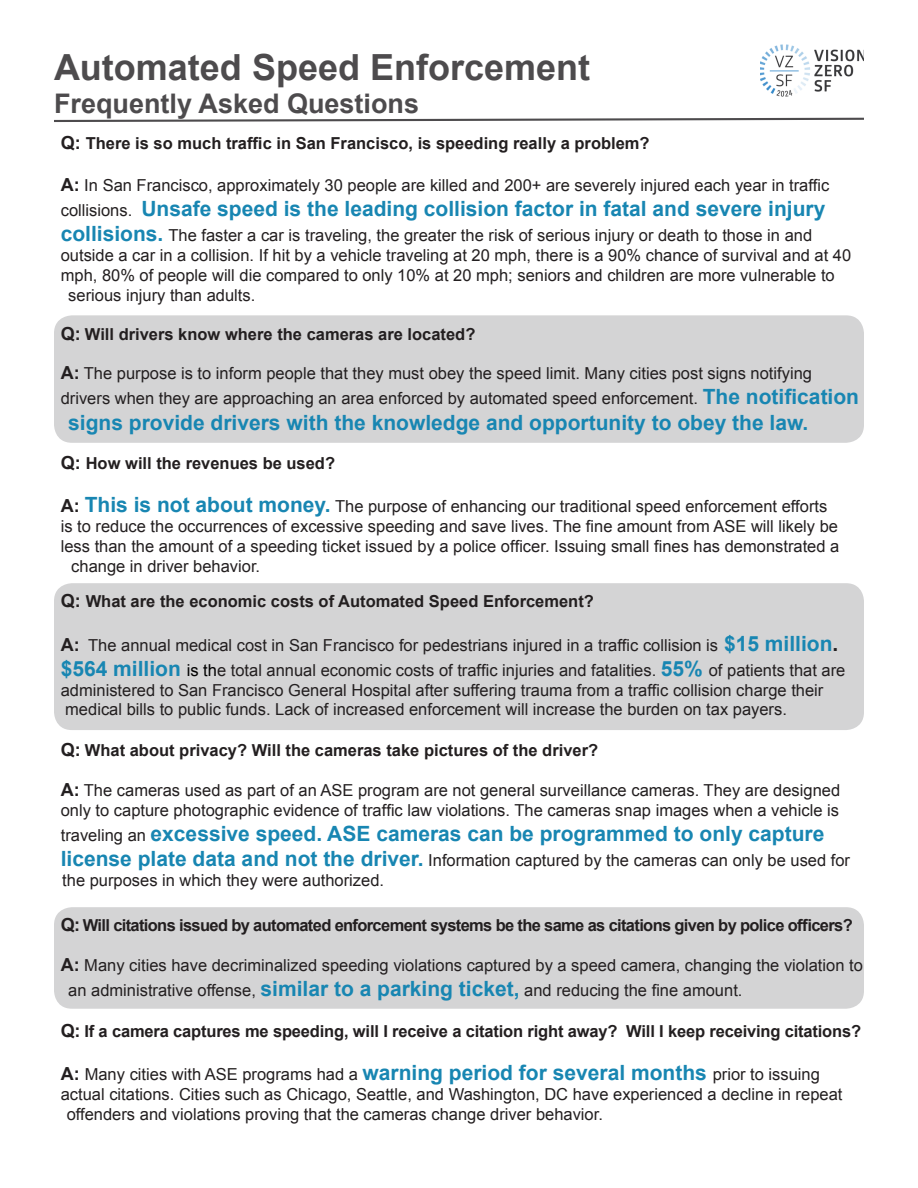
<style>
.page{position:relative;width:918px;height:1188px;background:#fff}
.page>*{position:absolute;margin:0;border:0;box-sizing:border-box;transform-origin:0 0}
.t1{font:700 36px "Arial";color:#4d4b4d}
.t2{font:700 27px "Arial";color:#4d4b4d}
.t3{font:700 21px "Arial";color:#1886b2}
.t4{font:16.5px/19.8px "Arial";color:#231f20}
.t5{font:700 16.5px "Arial";color:#231f20}
.t6{font:700 16.5px "Arial";letter-spacing:-.04em;color:#231f20}
.s1{font-size:18px}
.s2{font-weight:700;font-size:18px}
.s3{font-weight:400;font-size:16.5px;color:#231f20}
.s4{font-weight:700;font-size:21px;color:#1886b2}
.s5{font-weight:700;font-size:21px}
.s6{color:#000}
</style>
<div class="page">
<svg style="left:54px;top:117px;width:810px;height:5px"></svg>
<img style="left:760px;top:44px;width:104px;height:53px">
<div style="left:54px;top:315px;width:810px;height:128px;background:#d4d4d5;border-radius:18px"></div>
<div style="left:54px;top:583px;width:810px;height:147px;background:#d4d4d5;border-radius:18px"></div>
<div style="left:54px;top:907px;width:810px;height:102px;background:#d4d4d5;border-radius:18px"></div>
<p class="t1" style="left:54px;top:44px;width:538px">Automated Speed Enforcement</p>
<p class="t2" style="left:54px;top:85px;width:367px">Frequently Asked Questions</p>
<p class="t5" style="left:61px;top:133px;width:590px"><span class="s1">Q:</span> There is so much traffic in San Francisco, is speeding really a problem?</p>
<p class="t4" style="left:61px;top:175px;width:770px"><span class="s2">A:</span> In San Francisco, approximately 30 people are killed and 200+ are severely injured each year in traffic</p>
<p class="t3" style="left:61px;top:195px;width:766px"><span class="s3">collisions.</span> Unsafe speed is the leading collision factor in fatal and severe injury</p>
<p class="t4" style="left:61px;top:226px;width:753px"><span class="s4">collisions.</span> The faster a car is traveling, the greater the risk of serious injury or death to those in and</p>
<p class="t4" style="left:61px;top:246px;width:792px">outside a car in a collision. If hit by a vehicle traveling at 20 mph, there is a 90% chance of survival and at 40</p>
<p class="t4" style="left:61px;top:265px;width:776px">mph, 80% of people will die compared to only 10% at 20 mph; seniors and children are more vulnerable to</p>
<p class="t4" style="left:68px;top:285px;width:189px">serious injury than adults.</p>
<p class="t5" style="left:61px;top:323px;width:416px"><span class="s1">Q:</span> Will drivers know where the cameras are located?</p>
<p class="t4" style="left:61px;top:361px;width:800px;line-height:25.2px"><span class="s2">A:</span> The purpose is to inform people that they must obey the speed limit. Many cities post signs notifying drivers when they are approaching an area enforced by automated speed enforcement. <span class="s4">The notification</span></p>
<p class="t3" style="left:68px;top:408px;width:742px">signs provide drivers with the knowledge and opportunity to obey the law.</p>
<p class="t5" style="left:61px;top:452px;width:276px"><span class="s1">Q:</span> How will the revenues be used?</p>
<p class="t4" style="left:61px;top:497px;width:768px"><span class="s2">A:</span> <span class="s4">This is not about money.</span> The purpose of enhancing our traditional speed enforcement efforts</p>
<p class="t4" style="left:61px;top:517px;width:779px">is to reduce the occurrences of excessive speeding and save lives. The fine amount from ASE will likely be</p>
<p class="t4" style="left:61px;top:536px;width:780px">less than the amount of a speeding ticket issued by a police officer. Issuing small fines has demonstrated a</p>
<p class="t4" style="left:71px;top:556px;width:190px">change in driver behavior.</p>
<p class="t5" style="left:61px;top:591px;width:535px"><span class="s1">Q:</span> What are the economic costs of Automated Speed Enforcement?</p>
<p class="t4" style="left:61px;top:635px;width:779px"><span class="s2">A:</span> The annual medical cost in San Francisco for pedestrians injured in a traffic collision is <span class="s4">$15 million</span><span class="s5">.</span></p>
<p class="t4" style="left:61px;top:660px;width:786px"><span class="s4">$564 million</span> <span class="s6">is th</span>e total annual economic costs of traffic injuries and fatalities. <span class="s4">55%</span> of patients that are</p>
<p class="t4" style="left:61px;top:680px;width:764px">administered to San Francisco General Hospital after suffering trauma from a traffic collision charge their medical bills to public funds. Lack of increased enforcement will increase the burden on tax payers.</p>
<p class="t5" style="left:61px;top:740px;width:539px"><span class="s1">Q:</span> What about privacy? Will the cameras take pictures of the driver?</p>
<p class="t4" style="left:61px;top:781px;width:781px"><span class="s2">A:</span> The cameras used as part of an ASE program are not general surveillance cameras. They are designed only to capture photographic evidence of traffic law violations. The cameras snap images when a vehicle is</p>
<p class="t3" style="left:61px;top:820px;width:765px"><span class="s3">traveling an</span> excessive speed. ASE cameras can be programmed to only capture</p>
<p class="t4" style="left:61px;top:851px;width:791px"><span class="s4">license plate data and not the driver.</span> Information captured by the cameras can only be used for the purposes in which they were authorized.</p>
<p class="t6" style="left:61px;top:915px;width:794px"><span class="s1">Q:</span> Will citations issued by automated enforcement systems be the same as citations given by police officers?</p>
<p class="t4" style="left:68px;top:953px;width:796px;line-height:25.2px;text-indent:-8px"><span class="s2">A:</span> Many cities have decriminalized speeding violations captured by a speed camera, changing the violation to an administrative offense, <span class="s4">similar to a parking ticket,</span> and reducing the fine amount.</p>
<p class="t5" style="left:61px;top:1020px;width:802px"><span class="s1">Q:</span> If a camera captures me speeding, will I receive a citation right away? Will I keep receiving citations?</p>
<p class="t4" style="left:61px;top:1064px;width:761px"><span class="s2">A:</span> Many cities with ASE programs had a <span class="s4">warning period for several months</span> prior to issuing</p>
<p class="t4" style="left:61px;top:1084px;width:783px">actual citations. Cities such as Chicago, Seattle, and Washington, DC have experienced a decline in repeat</p>
<p class="t4" style="left:67px;top:1104px;width:538px">offenders and violations proving that the cameras change driver behavior.</p>
</div>
